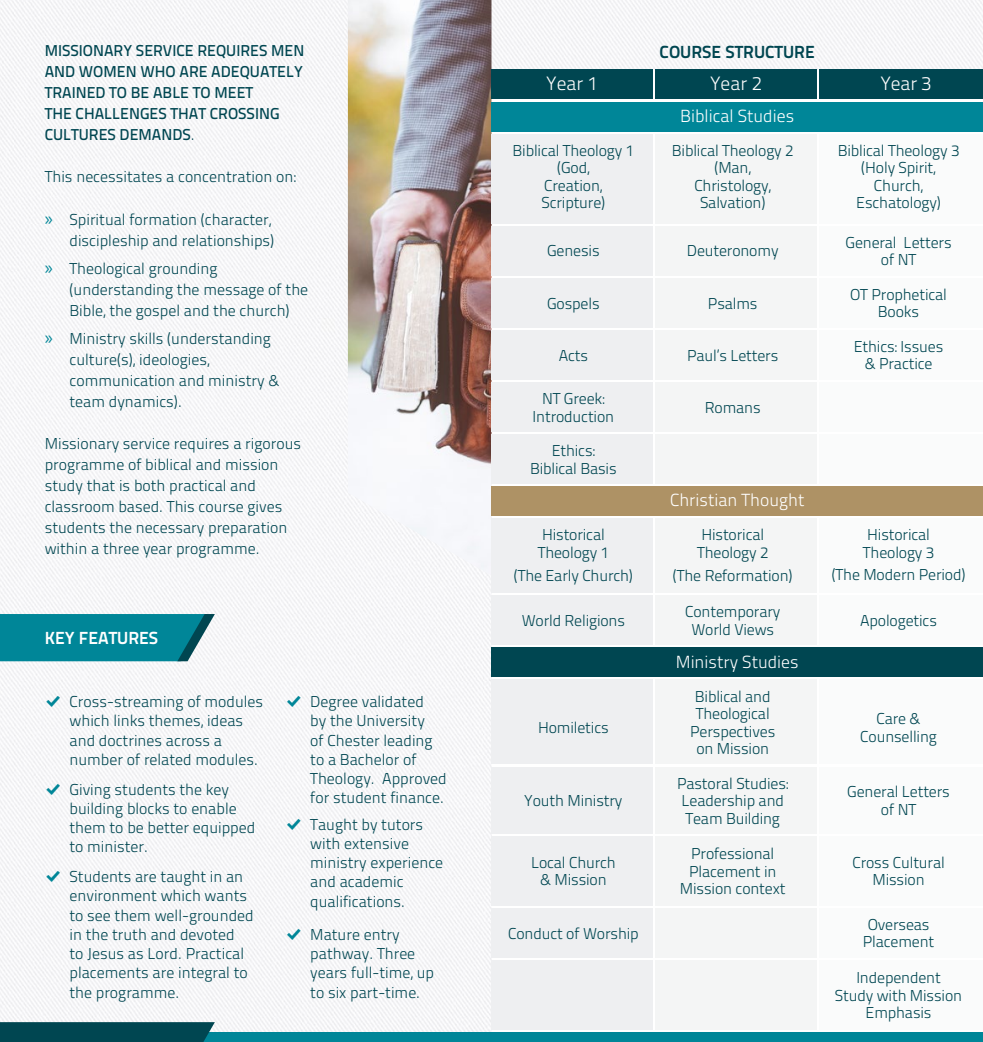
<style>
.page{position:relative;width:983px;height:1042px;background:#fff}
.page>*{position:absolute;margin:0;border:0;box-sizing:border-box;transform-origin:0 0}
.t1{font:19.25px "Titillium Text 25 L 250 wt";color:#fff}
.t2{font:17.5px "Titillium Text 25 L 250 wt";color:#fff}
.t3{font:17.5px "Titillium Text 25 L 800 wt";color:#004651}
.t4{font:17.5px "Titillium Text 25 L 800 wt";color:#fff}
.t5{font:15.75px/17.5px "Titillium Text 25 L 250 wt";color:#004651}
.t6{font:15.75px/21px "Titillium Text 25 L 600 wt";color:#004651}
.s1{font-family:"Titillium Text 25 L 250 wt"}
.s2{font-family:"Myriad Pro";font-size:19.25px;color:#008698}
.s3{font-family:"Modern Pictograms";font-size:19.25px;color:#008698}
</style>
<div class="page">
<img style="left:348px;top:0;width:143px;height:575px">
<div style="left:491px;top:134px;width:161px;height:89px;background:#eeeff1"></div>
<div style="left:491px;top:102px;width:491px;height:29px;background:#008698"></div>
<div style="left:655px;top:134px;width:161px;height:89px;background:#f4f5f5"></div>
<div style="left:819px;top:134px;width:163px;height:89px;background:#fafbfb"></div>
<div style="left:491px;top:69px;width:161px;height:30px;background:#004651"></div>
<div style="left:655px;top:69px;width:161px;height:30px;background:#004651"></div>
<div style="left:819px;top:69px;width:163px;height:30px;background:#004651"></div>
<div style="left:491px;top:226px;width:161px;height:49px;background:#eeeff1"></div>
<div style="left:655px;top:226px;width:161px;height:49px;background:#f4f5f5"></div>
<div style="left:819px;top:226px;width:163px;height:49px;background:#fafbfb"></div>
<div style="left:491px;top:278px;width:161px;height:49px;background:#eeeff1"></div>
<div style="left:655px;top:278px;width:161px;height:49px;background:#f4f5f5"></div>
<div style="left:819px;top:278px;width:163px;height:49px;background:#fafbfb"></div>
<div style="left:491px;top:330px;width:161px;height:49px;background:#eeeff1"></div>
<div style="left:655px;top:330px;width:161px;height:49px;background:#f4f5f5"></div>
<div style="left:819px;top:330px;width:163px;height:49px;background:#fafbfb"></div>
<div style="left:491px;top:382px;width:161px;height:50px;background:#eeeff1"></div>
<div style="left:655px;top:382px;width:161px;height:50px;background:#f4f5f5"></div>
<div style="left:819px;top:382px;width:163px;height:50px;background:#fafbfb"></div>
<div style="left:491px;top:434px;width:161px;height:50px;background:#eeeff1"></div>
<div style="left:655px;top:434px;width:161px;height:50px;background:#f4f5f5"></div>
<div style="left:819px;top:434px;width:163px;height:50px;background:#fafbfb"></div>
<div style="left:491px;top:518px;width:161px;height:75px;background:#eeeff1"></div>
<div style="left:491px;top:486px;width:491px;height:30px;background:#ae9265"></div>
<div style="left:655px;top:518px;width:161px;height:75px;background:#f4f5f5"></div>
<div style="left:819px;top:518px;width:163px;height:75px;background:#fafbfb"></div>
<div style="left:491px;top:595px;width:161px;height:50px;background:#eeeff1"></div>
<div style="left:655px;top:595px;width:161px;height:50px;background:#f4f5f5"></div>
<div style="left:819px;top:595px;width:163px;height:50px;background:#fafbfb"></div>
<div style="left:491px;top:680px;width:161px;height:84px;background:#eeeff1"></div>
<div style="left:491px;top:647px;width:491px;height:30px;background:#004651"></div>
<div style="left:655px;top:680px;width:161px;height:84px;background:#f4f5f5"></div>
<div style="left:819px;top:680px;width:163px;height:84px;background:#fafbfb"></div>
<div style="left:491px;top:766px;width:161px;height:67px;background:#eeeff1"></div>
<div style="left:655px;top:766px;width:161px;height:67px;background:#f4f5f5"></div>
<div style="left:819px;top:766px;width:163px;height:67px;background:#fafbfb"></div>
<div style="left:491px;top:836px;width:161px;height:69px;background:#eeeff1"></div>
<div style="left:819px;top:836px;width:163px;height:69px;background:#fafbfb"></div>
<div style="left:491px;top:908px;width:161px;height:49px;background:#eeeff1"></div>
<div style="left:655px;top:908px;width:161px;height:49px;background:#f4f5f5"></div>
<div style="left:819px;top:908px;width:163px;height:49px;background:#fafbfb"></div>
<div style="left:655px;top:836px;width:161px;height:69px;background:#f4f5f5"></div>
<div style="left:491px;top:960px;width:161px;height:69px;background:#eeeff1"></div>
<div style="left:655px;top:960px;width:161px;height:69px;background:#f4f5f5"></div>
<div style="left:819px;top:960px;width:163px;height:69px;background:#fafbfb"></div>
<div style="left:0;top:1032px;width:982px;height:10px;background:#008698"></div>
<svg style="left:0;top:1022px;width:215px;height:20px;background:#034954"></svg>
<svg style="left:0;top:614px;width:215px;height:47px;background:#0f8a9a"></svg>
<p class="t6" style="left:45px;top:40px;width:261px">MISSIONARY SERVICE REQUIRES MEN<br>AND WOMEN WHO ARE ADEQUATELY<br>TRAINED TO BE ABLE TO MEET<br>THE CHALLENGES THAT CROSSING<br>CULTURES DEMANDS<span class="s1">.</span></p>
<p class="t5" style="left:45px;top:167px;width:253px">This necessitates a concentration on:</p>
<p class="t5" style="left:45px;top:208px;width:231px;line-height:21px;text-align:right"><span class="s2">»</span> Spiritual formation (character, discipleship and relationships)</p>
<p class="t5" style="left:69px;top:257px;width:240px;line-height:21px;text-indent:-25px"><span class="s2">»</span> Theological grounding (understanding the message of the<br>Bible, the gospel and the church)</p>
<p class="t5" style="left:69px;top:327px;width:211px;line-height:21px;text-indent:-25px"><span class="s2">»</span> Ministry skills (understanding culture(s), ideologies, communication and ministry &amp; team dynamics).</p>
<p class="t5" style="left:45px;top:432px;width:258px;line-height:21px">Missionary service requires a rigorous programme of biblical and mission study that is both practical and classroom based. This course gives students the necessary preparation within a three year programme.</p>
<p class="t4" style="left:45px;top:624px;width:115px">KEY FEATURES</p>
<p class="t5" style="left:69px;top:691px;width:195px;line-height:19.2px;text-indent:-25px"><span class="s3">%</span> Cross-streaming of modules which links themes, ideas and doctrines across a number of related modules.</p>
<p class="t5" style="left:69px;top:778px;width:187px;line-height:19.2px;text-indent:-25px"><span class="s3">%</span> Giving students the key building blocks to enable them to be better equipped to minister.</p>
<p class="t5" style="left:69px;top:866px;width:186px;line-height:19.2px;text-indent:-25px"><span class="s3">%</span> Students are taught in an environment which wants to see them well-grounded in the truth and devoted<br>to Jesus as Lord. Practical placements are integral to the programme.</p>
<p class="t5" style="left:310px;top:691px;width:138px;line-height:19.2px;text-indent:-25px"><span class="s3">%</span> Degree validated<br>by the U niversity<br>of Chester leading to a Bachelor of<br>Theology. Approved for student finance.</p>
<p class="t5" style="left:310px;top:813px;width:134px;line-height:19.2px;text-indent:-25px"><span class="s3">%</span> Taught by tutors with extensive ministry experience and academic qualifications.</p>
<p class="t5" style="left:310px;top:924px;width:125px;line-height:19.2px;text-indent:-25px"><span class="s3">%</span> Mature entry pathway. Three years full-time, up to six part-time.</p>
<p class="t3" style="left:659px;top:38px;width:135px">COURSE STRUCTURE</p>
<p class="t1" style="left:546px;top:69px;width:53px">Year 1</p>
<p class="t1" style="left:709px;top:69px;width:53px">Year 2</p>
<p class="t1" style="left:880px;top:69px;width:52px">Year 3</p>
<p class="t5" style="left:512px;top:141px;width:123px;text-align:center">Biblical Theology 1 (God,<br>Creation,<br>Scripture)</p>
<p class="t2" style="left:680px;top:103px;width:115px">Biblical Studies</p>
<p class="t5" style="left:671px;top:141px;width:123px;text-align:center">Biblical Theology 2 (Man,<br>Christology,<br>Salvation)</p>
<p class="t5" style="left:837px;top:141px;width:123px;text-align:center">Biblical Theology 3 (Holy Spirit,<br>Church,<br>Eschatology)</p>
<p class="t5" style="left:547px;top:241px;width:54px">Genesis</p>
<p class="t5" style="left:686px;top:241px;width:93px">Deuteronomy</p>
<p class="t5" style="left:880px;top:232px;width:72px;text-indent:-35px">General Letters of NT</p>
<p class="t5" style="left:547px;top:293px;width:54px">Gospels</p>
<p class="t5" style="left:707px;top:293px;width:51px">Psalms</p>
<p class="t5" style="left:849px;top:284px;width:98px;text-align:center">OT Prophetical<br>Books</p>
<p class="t5" style="left:558px;top:346px;width:31px">Acts</p>
<p class="t5" style="left:687px;top:346px;width:93px">Paul’s Letters</p>
<p class="t5" style="left:853px;top:337px;width:91px;text-align:center">Ethics: Issues &amp; Practice</p>
<p class="t5" style="left:532px;top:389px;width:83px;text-align:center">NT Greek:<br>I ntroduction</p>
<p class="t5" style="left:704px;top:398px;width:57px">Romans</p>
<p class="t5" style="left:530px;top:441px;width:88px;text-align:center">Ethics:<br>Biblical Basis</p>
<p class="t5" style="left:537px;top:525px;width:73px">Historical<br>Theology 1</p>
<p class="t5" style="left:513px;top:565px;width:121px">(The Early Church)</p>
<p class="t2" style="left:669px;top:487px;width:136px">Christian Thought</p>
<p class="t5" style="left:697px;top:525px;width:73px">Historical<br>Theology 2</p>
<p class="t5" style="left:672px;top:565px;width:121px">(The Reformation)</p>
<p class="t5" style="left:862px;top:525px;width:73px">Historical<br>Theology 3</p>
<p class="t5" style="left:831px;top:565px;width:135px">(The Modern Period)</p>
<p class="t5" style="left:521px;top:611px;width:105px">World Religions</p>
<p class="t5" style="left:685px;top:602px;width:97px;text-align:center">Contemporary<br>World Views</p>
<p class="t5" style="left:860px;top:611px;width:78px">Apologetics</p>
<p class="t5" style="left:538px;top:718px;width:72px">Homiletics</p>
<p class="t5" style="left:524px;top:791px;width:100px">Youth Ministry</p>
<p class="t2" style="left:675px;top:649px;width:124px">Ministry Studies</p>
<p class="t5" style="left:690px;top:686px;width:87px;text-align:center">Biblical and<br>Theological<br>Perspectives on Mission</p>
<p class="t5" style="left:860px;top:709px;width:78px;text-align:center">Care &amp;<br>Counselling</p>
<p class="t5" style="left:676px;top:773px;width:113px">Pastoral Studies:<br>Leadership and<br>Team Building</p>
<p class="t5" style="left:880px;top:782px;width:70px;text-indent:-34px">General Letters of NT</p>
<p class="t5" style="left:679px;top:844px;width:107px;text-align:center">Professional<br>Placement in<br>Mission context</p>
<p class="t5" style="left:531px;top:853px;width:86px;text-align:center">Local Church &amp; Mission</p>
<p class="t5" style="left:852px;top:853px;width:94px;text-align:center">Cross Cultural<br>Mission</p>
<p class="t5" style="left:508px;top:923px;width:132px">Conduct of Worship</p>
<p class="t5" style="left:862px;top:914px;width:73px;text-align:center">Overseas<br>Placement</p>
<p class="t5" style="left:834px;top:968px;width:129px;text-align:center">I ndependent<br>Study with Mission<br>Emphasis</p>
</div>
